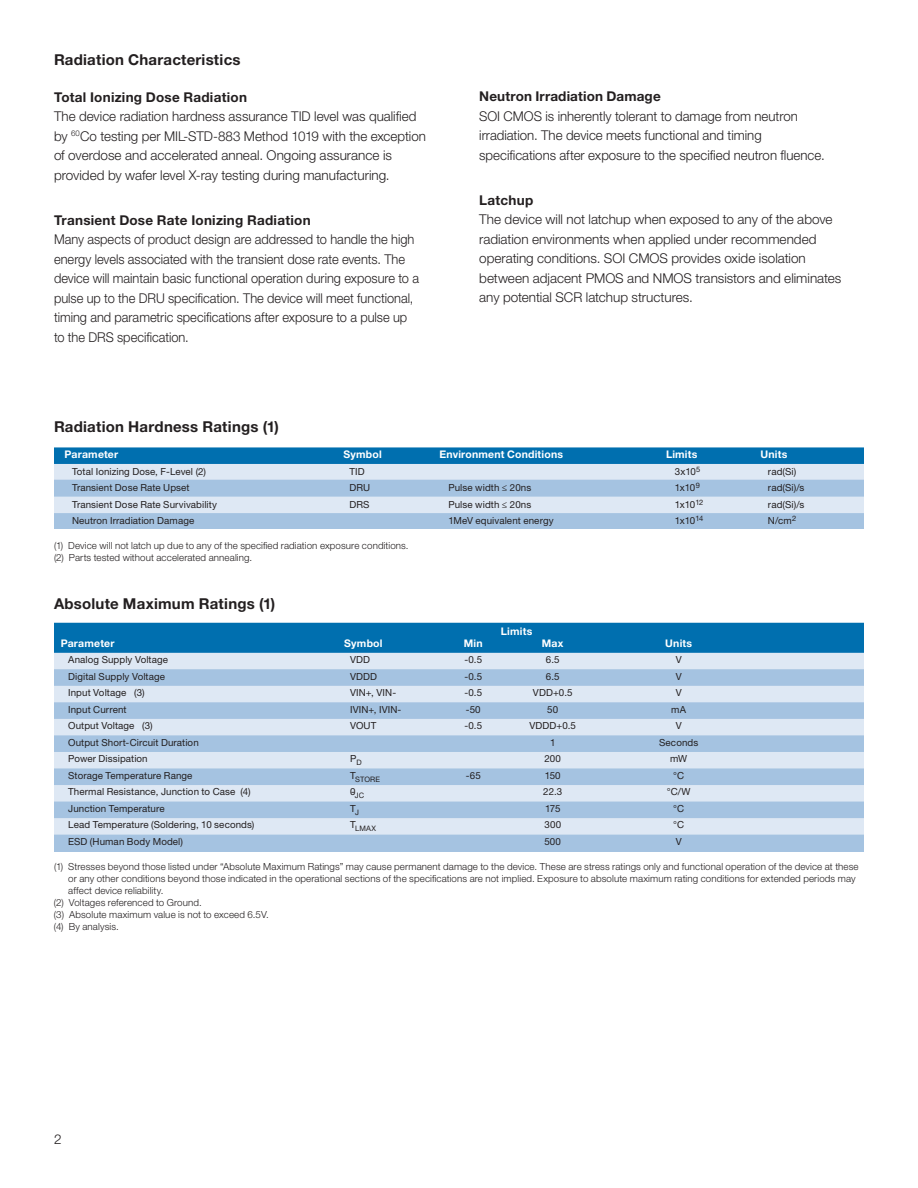
<style>
.page{position:relative;width:918px;height:1188px;background:#fff}
.page>*{position:absolute;margin:0;border:0;box-sizing:border-box;transform-origin:0 0}
.titles{font:700 15px "Helvetica Neue LT Std";letter-spacing:.015em;color:#231f20}
.main_text{font:300 13.5px/19.5px "Helvetica Neue LT Std";color:#231f20}
.main_text-2{font:300 13.5px/19.5px "Helvetica Neue LT Std";color:#231f20;scale:.95 1}
.titles-2{font:700 13.5px "Helvetica Neue LT Std";letter-spacing:.02em;color:#231f20}
.main_text-3{font:700 13.5px "Helvetica Neue LT Std";letter-spacing:.01em;color:#231f20}
.graph_heads{font:700 10.5px "Helvetica Neue LT Std";letter-spacing:.015em;color:#fff}
.graph_body{font:9.75px "Helvetica Neue LT Std";letter-spacing:.01em;color:#231f20}
.notes{font:300 9.75px/12px "Helvetica Neue LT Std";letter-spacing:.01em;color:#231f20}
.t1{font:7.5px "Helvetica Neue LT Std";letter-spacing:.015em;color:#231f20}
</style>
<div class="page">
<div style="left:54px;top:646px;width:810px;height:206px;background:#a5c3e1"></div>
<div style="left:54px;top:653px;width:810px;height:16px;background:#dee8f4"></div>
<div style="left:54px;top:686px;width:810px;height:16px;background:#dee8f4"></div>
<div style="left:54px;top:719px;width:810px;height:16px;background:#dee8f4"></div>
<div style="left:54px;top:752px;width:810px;height:16px;background:#dee8f4"></div>
<div style="left:54px;top:785px;width:810px;height:17px;background:#dee8f4"></div>
<div style="left:54px;top:818px;width:810px;height:17px;background:#dee8f4"></div>
<div style="left:54px;top:623px;width:810px;height:30px;background:#006faf"></div>
<div style="left:54px;top:473px;width:810px;height:56px;background:#a5c3e1"></div>
<div style="left:54px;top:463px;width:810px;height:17px;background:#dee8f4"></div>
<div style="left:54px;top:497px;width:810px;height:16px;background:#dee8f4"></div>
<div style="left:54px;top:447px;width:810px;height:17px;background:#006faf"></div>
<p class="titles" style="left:54px;top:51px;width:188px">Radiation Characteristics</p>
<p class="titles-2" style="left:54px;top:89px;width:195px">Total Ionizing Dose Radiation</p>
<p class="main_text" style="left:54px;top:107px;width:374px">The device radiation hardness assurance TID level was qualified by <sup>60</sup>Co testing per MIL-STD-883 Method 1019 with the exception of overdose and accelerated anneal. Ongoing assurance is provided by wafer level X-ray testing during manufacturing.</p>
<p class="titles-2" style="left:54px;top:212px;width:258px">Transient Dose Rate Ionizing Radiation</p>
<p class="main_text-2" style="left:54px;top:230px;width:386px">Many aspects of product design are addressed to handle the high energy levels associated with the transient dose rate events. The device will maintain basic functional operation during exposure to a pulse up to the DRU specification. The device will meet functional, timing and parametric specifications after exposure to a pulse up to the DRS specification.</p>
<p class="titles" style="left:54px;top:417px;width:227px">Radiation Hardness Ratings (1)</p>
<p class="main_text-3" style="left:479px;top:88px;width:183px">Neutron Irradiation Damage</p>
<p class="main_text" style="left:479px;top:106px;width:347px">SOI CMOS is inherently tolerant to damage from neutron irradiation. The device meets functional and timing specifications after exposure to the specified neutron fluence.</p>
<p class="titles-2" style="left:479px;top:191px;width:56px">Latchup</p>
<p class="main_text" style="left:479px;top:209px;width:364px">The device will not latchup when exposed to any of the above radiation environments when applied under recommended operating conditions. SOI CMOS provides oxide isolation between adjacent PMOS and NMOS transistors and eliminates any potential SCR latchup structures.</p>
<p class="graph_heads" style="left:64px;top:448px;width:55px">Parameter</p>
<p class="graph_heads" style="left:344px;top:448px;width:40px">Symbol</p>
<p class="graph_heads" style="left:440px;top:448px;width:125px">Environment Conditions</p>
<p class="graph_heads" style="left:666px;top:448px;width:33px">Limits</p>
<p class="graph_heads" style="left:761px;top:448px;width:28px">Units</p>
<p class="graph_body" style="left:72px;top:466px;width:136px">Total Ionizing Dose, F-Level (2)</p>
<p class="graph_body" style="left:349px;top:466px;width:17px">TID</p>
<p class="graph_body" style="left:675px;top:466px;width:27px">3x10<sup>5</sup></p>
<p class="graph_body" style="left:768px;top:466px;width:30px">rad(Si)</p>
<p class="graph_body" style="left:72px;top:482px;width:119px">Transient Dose Rate Upset</p>
<p class="graph_body" style="left:349px;top:482px;width:22px">DRU</p>
<p class="graph_body" style="left:448px;top:482px;width:84px">Pulse width ≤ 20ns</p>
<p class="graph_body" style="left:675px;top:482px;width:26px">1x10<sup>9</sup></p>
<p class="graph_body" style="left:768px;top:482px;width:38px">rad(Si)/s</p>
<p class="graph_body" style="left:72px;top:499px;width:147px">Transient Dose Rate Survivability</p>
<p class="graph_body" style="left:349px;top:499px;width:22px">DRS</p>
<p class="graph_body" style="left:448px;top:499px;width:84px">Pulse width ≤ 20ns</p>
<p class="graph_body" style="left:675px;top:499px;width:30px">1x10<sup>12</sup></p>
<p class="graph_body" style="left:768px;top:499px;width:38px">rad(Si)/s</p>
<p class="graph_body" style="left:72px;top:515px;width:124px">Neutron Irradiation Damage</p>
<p class="graph_body" style="left:448px;top:515px;width:107px">1MeV equivalent energy</p>
<p class="graph_body" style="left:675px;top:515px;width:30px">1x10<sup>14</sup></p>
<p class="graph_body" style="left:768px;top:515px;width:30px">N/cm<sup>2</sup></p>
<p class="notes" style="left:54px;top:539px;width:356px">(1) Device will not latch up due to any of the specified radiation exposure conditions.</p>
<p class="notes" style="left:54px;top:551px;width:200px">(2) Parts tested without accelerated annealing.</p>
<p class="titles" style="left:54px;top:594px;width:223px">Absolute Maximum Ratings (1)</p>
<p class="graph_heads" style="left:501px;top:625px;width:33px">Limits</p>
<p class="graph_heads" style="left:61px;top:637px;width:55px">Parameter</p>
<p class="graph_heads" style="left:344px;top:637px;width:40px">Symbol</p>
<p class="graph_heads" style="left:464px;top:637px;width:20px">Min</p>
<p class="graph_heads" style="left:542px;top:637px;width:23px">Max</p>
<p class="graph_heads" style="left:665px;top:637px;width:28px">Units</p>
<p class="graph_body" style="left:68px;top:654px;width:101px">Analog Supply Voltage</p>
<p class="graph_body" style="left:350px;top:654px;width:21px">VDD</p>
<p class="graph_body" style="left:464px;top:654px;width:19px">-0.5</p>
<p class="graph_body" style="left:546px;top:654px;width:15px">6.5</p>
<p class="graph_body" style="left:676px;top:654px;width:7px">V</p>
<p class="graph_body" style="left:68px;top:671px;width:98px">Digital Supply Voltage</p>
<p class="graph_body" style="left:350px;top:671px;width:28px">VDDD</p>
<p class="graph_body" style="left:464px;top:671px;width:19px">-0.5</p>
<p class="graph_body" style="left:546px;top:671px;width:15px">6.5</p>
<p class="graph_body" style="left:676px;top:671px;width:7px">V</p>
<p class="graph_body" style="left:68px;top:687px;width:78px">Input Voltage (3)</p>
<p class="graph_body" style="left:350px;top:687px;width:47px">VIN+, VIN-</p>
<p class="graph_body" style="left:464px;top:687px;width:19px">-0.5</p>
<p class="graph_body" style="left:533px;top:687px;width:41px">VDD+0.5</p>
<p class="graph_body" style="left:676px;top:687px;width:7px">V</p>
<p class="graph_body" style="left:68px;top:704px;width:60px">Input Current</p>
<p class="graph_body" style="left:350px;top:704px;width:53px">IVIN+, IVIN-</p>
<p class="graph_body" style="left:466px;top:704px;width:16px">-50</p>
<p class="graph_body" style="left:547px;top:704px;width:12px">50</p>
<p class="graph_body" style="left:671px;top:704px;width:16px">mA</p>
<p class="graph_body" style="left:68px;top:720px;width:86px">Output Voltage (3)</p>
<p class="graph_body" style="left:350px;top:720px;width:28px">VOUT</p>
<p class="graph_body" style="left:464px;top:720px;width:19px">-0.5</p>
<p class="graph_body" style="left:529px;top:720px;width:48px">VDDD+0.5</p>
<p class="graph_body" style="left:676px;top:720px;width:7px">V</p>
<p class="graph_body" style="left:68px;top:737px;width:132px">Output Short-Circuit Duration</p>
<p class="graph_body" style="left:550px;top:737px;width:7px">1</p>
<p class="graph_body" style="left:659px;top:737px;width:41px">Seconds</p>
<p class="graph_body" style="left:68px;top:753px;width:81px">Power Dissipation</p>
<p class="graph_body" style="left:350px;top:753px;width:13px">P<sub>D</sub></p>
<p class="graph_body" style="left:545px;top:753px;width:18px">200</p>
<p class="graph_body" style="left:670px;top:753px;width:19px">mW</p>
<p class="graph_body" style="left:68px;top:770px;width:126px">Storage Temperature Range</p>
<p class="t1" style="left:350px;top:775px;width:31px"><sup>T</sup>STORE</p>
<p class="graph_body" style="left:466px;top:770px;width:17px">-65</p>
<p class="graph_body" style="left:545px;top:770px;width:17px">150</p>
<p class="graph_body" style="left:673px;top:770px;width:12px">°C</p>
<p class="graph_body" style="left:68px;top:786px;width:184px">Thermal Resistance, Junction to Case (4)</p>
<p class="graph_body" style="left:350px;top:786px;width:16px">0-<sub>JC</sub></p>
<p class="graph_body" style="left:543px;top:786px;width:20px">22.3</p>
<p class="graph_body" style="left:667px;top:786px;width:25px">°C/W</p>
<p class="graph_body" style="left:68px;top:803px;width:98px">Junction Temperature</p>
<p class="graph_body" style="left:350px;top:803px;width:10px">T<sub>J</sub></p>
<p class="graph_body" style="left:545px;top:803px;width:17px">175</p>
<p class="graph_body" style="left:673px;top:803px;width:12px">°C</p>
<p class="graph_body" style="left:68px;top:819px;width:188px">Lead Temperature (Soldering, 10 seconds)</p>
<p class="t1" style="left:350px;top:824px;width:27px"><sup>T</sup>LMAX</p>
<p class="graph_body" style="left:544px;top:819px;width:18px">300</p>
<p class="graph_body" style="left:673px;top:819px;width:12px">°C</p>
<p class="graph_body" style="left:68px;top:836px;width:116px">ESD (Human Body Model)</p>
<p class="graph_body" style="left:544px;top:836px;width:18px">500</p>
<p class="graph_body" style="left:676px;top:836px;width:7px">V</p>
<p class="notes" style="left:68px;top:861px;width:792px;text-indent:-14px">(1) Stresses beyond those listed under “Absolute Maximum Ratings” may cause permanent damage to the device. These are stress ratings only and functional operation of the device at these or any other conditions beyond those indicated in the operational sections of the specifications are not implied. Exposure to absolute maximum rating conditions for extended periods may affect device reliability.</p>
<p class="notes" style="left:54px;top:897px;width:149px">(2) Voltages referenced to Ground.</p>
<p class="notes" style="left:54px;top:909px;width:216px">(3) Absolute maximum value is not to exceed 6.5V.</p>
<p class="notes" style="left:54px;top:921px;width:66px">(4) By analysis.</p>
<p class="main_text" style="left:54px;top:1129px;width:9px">2</p>
</div>
